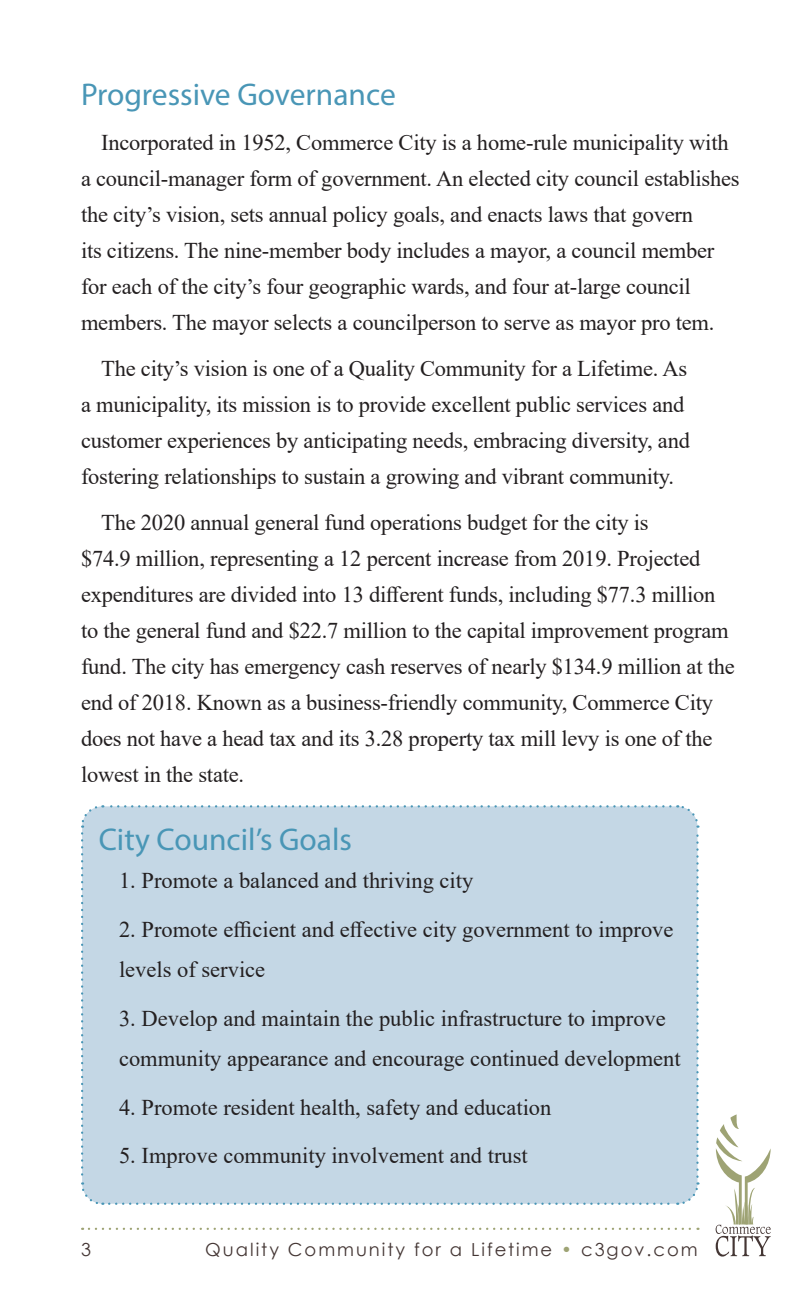
<style>
.page{position:relative;width:810px;height:1296px;background:#fff}
.page>*{position:absolute;margin:0;border:0;box-sizing:border-box;transform-origin:0 0}
.subheads{font:31.5px "Myriad Pro";color:#4996b6}
.body_copy{font:22.5px/36px "Times New Roman";letter-spacing:-.01em;color:#231f20}
.bullets{font:22.5px/40.5px "Times New Roman";color:#231f20}
.t1{font:18px "Century Gothic";letter-spacing:.11em;color:#443634}
.s1{color:#9ea374}
</style>
<div class="page">
<svg style="left:89px;top:1228px;width:610px;height:2px"></svg>
<svg style="left:716px;top:1114px;width:55px;height:143px"></svg>
<div style="left:81px;top:805px;width:619px;height:400px;background:#c4d7e5"></div>
<p class="subheads" style="left:81px;top:75px;width:316px">Progressive Governance</p>
<p class="body_copy" style="left:81px;top:123px;width:660px;text-indent:20px">Incorporated in 1952, Commerce City is a home-rule municipality with a council-manager form of government. An elected city council establishes the city’s vision, sets annual policy goals, and enacts laws that govern<br>its citizens. The nine-member body includes a mayor, a council member for each of the city’s four geographic wards, and four at-large council members. The mayor selects a councilperson to serve as mayor pro tem.</p>
<p class="body_copy" style="left:81px;top:349px;width:610px;text-indent:20px">The city’s vision is one of a Quality Community for a Lifetime. As a municipality, its mission is to provide excellent public services and customer experiences by anticipating needs, embracing diversity, and fostering relationships to sustain a growing and vibrant community.</p>
<p class="body_copy" style="left:81px;top:504px;width:655px;text-indent:20px">The 2020 annual general fund operations budget for the city is<br>$74.9 million, representing a 12 percent increase from 2019. Projected expenditures are divided into 13 different funds, including $77.3 million to the general fund and $22.7 million to the capital improvement program fund. The city has emergency cash reserves of nearly $134.9 million at the end of 2018. Known as a business-friendly community, Commerce City does not have a head tax and its 3.28 property tax mill levy is one of the lowest in the state.</p>
<p class="subheads" style="left:99px;top:820px;width:255px">City Council’s Goals</p>
<p class="bullets" style="left:119px;top:860px;width:356px">1. Promote a balanced and thriving city</p>
<p class="bullets" style="left:119px;top:908px;width:556px">2. Promote efficient and effective city government to improve levels of service</p>
<p class="bullets" style="left:119px;top:997px;width:563px">3. Develop and maintain the public infrastructure to improve community appearance and encourage continued development</p>
<p class="bullets" style="left:119px;top:1086px;width:434px">4. Promote resident health, safety and education</p>
<p class="bullets" style="left:119px;top:1135px;width:410px">5. Improve community involvement and trust</p>
<p class="t1" style="left:81px;top:1236px;width:11px">3</p>
<p class="t1" style="left:205px;top:1236px;width:494px">Quality Community for a Lifetime <span class="s1">•</span> c3gov.com</p>
</div>
